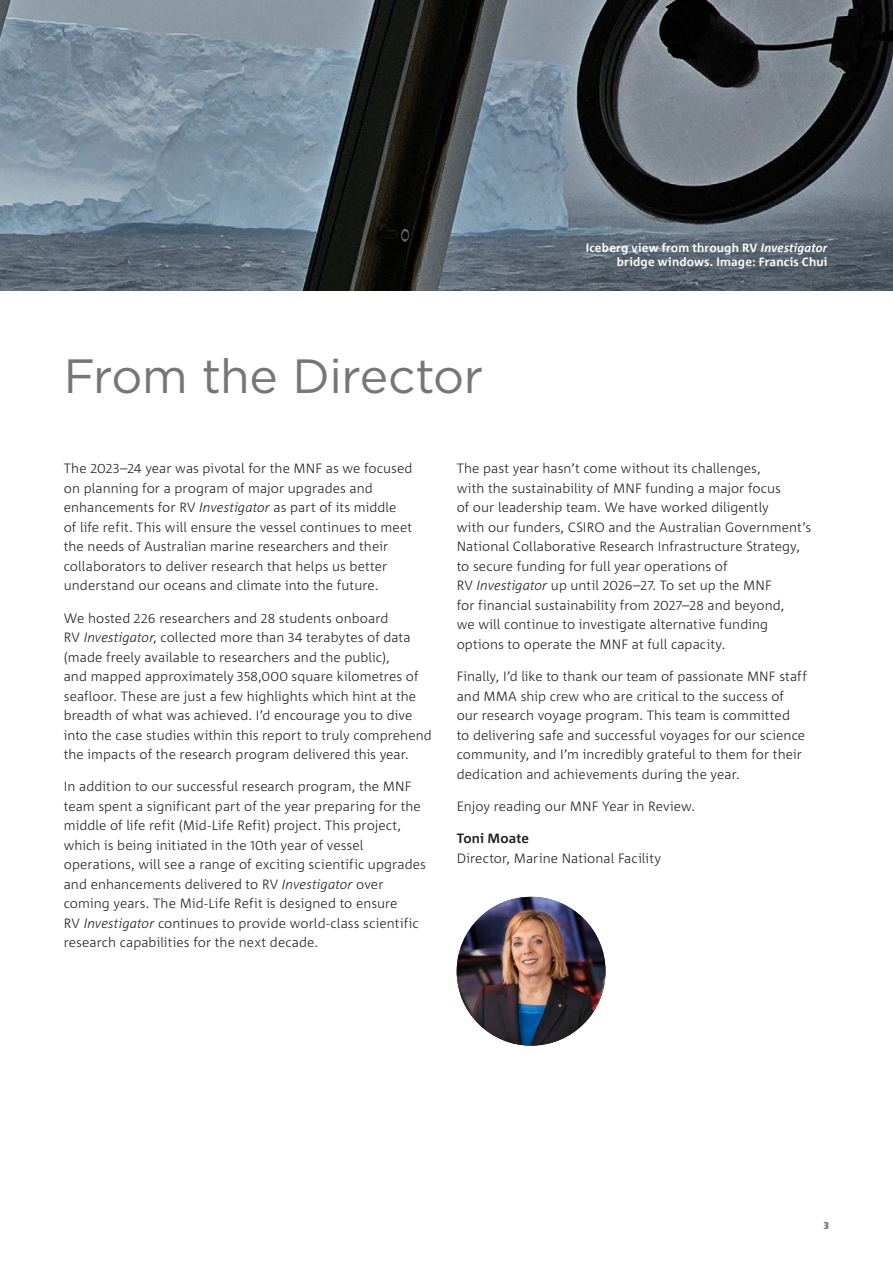
<style>
.page{position:relative;width:893px;height:1263px;background:#fff}
.page>*{position:absolute;margin:0;border:0;box-sizing:border-box;transform-origin:0 0}
.H1_Page_Title_A4{font:48px "Gotham";letter-spacing:-.01em;color:#757679}
.Body_Copy{font:300 13.5px/19.5px "Corpid C1";letter-spacing:.005em;color:#231f20}
.t1{font:700 12px/14.2px "Corpid C1";letter-spacing:.015em;color:#fff;text-align:right}
.t2{font:800 10.5px "Corpid C1";color:#757679}
.s1{font-style:italic}
.s2{font-weight:700}
</style>
<div class="page">
<img style="left:0;top:0;width:893px;height:291px">
<img style="left:457px;top:897px;width:148px;height:149px;border-radius:74px">
<h1 class="H1_Page_Title_A4" style="left:64px;top:345px;width:421px">From the Director</h1>
<p class="t1" style="left:586px;top:240px;width:243px">Iceberg view from through RV <span class="s1">Investigator </span>bridge windows. Image: Francis Chui</p>
<p class="Body_Copy" style="left:64px;top:458px;width:350px">The 2023–24 year was pivotal for the MNF as we focused on planning for a program of major upgrades and enhancements for RV <span class="s1">Investigator</span> as part of its middle<br>of life refit. This will ensure the vessel continues to meet the needs of Australian marine researchers and their collaborators to deliver research that helps us better understand our oceans and climate into the future.</p>
<p class="Body_Copy" style="left:64px;top:608px;width:370px">We hosted 226 researchers and 28 students onboard<br>RV <span class="s1">Investigator</span>, collected more than 34 terabytes of data (made freely available to researchers and the public),<br>and mapped approximately 358,000 square kilometres of seafloor. These are just a few highlights which hint at the breadth of what was achieved. I’d encourage you to dive into the case studies within this report to truly comprehend the impacts of the research program delivered this year.</p>
<p class="Body_Copy" style="left:64px;top:776px;width:364px">In addition to our successful research program, the MNF team spent a significant part of the year preparing for the middle of life refit (Mid-Life Refit) project. This project, which is being initiated in the 10th year of vessel operations, will see a range of exciting scientific upgrades and enhancements delivered to RV <span class="s1">Investigator</span> over coming years. The Mid-Life Refit is designed to ensure<br>RV <span class="s1">Investigator</span> continues to provide world-class scientific research capabilities for the next decade.</p>
<p class="Body_Copy" style="left:457px;top:458px;width:356px">The past year hasn’t come without its challenges,<br>with the sustainability of MNF funding a major focus<br>of our leadership team. We have worked diligently<br>with our funders, CSIRO and the Australian Government’s National Collaborative Research Infrastructure Strategy, to secure funding for full year operations of<br>RV <span class="s1">Investigator</span> up until 2026–27. To set up the MNF<br>for financial sustainability from 2027–28 and beyond,<br>we will continue to investigate alternative funding options to operate the MNF at full capacity.</p>
<p class="Body_Copy" style="left:457px;top:666px;width:352px">Finally, I’d like to thank our team of passionate MNF staff and MMA ship crew who are critical to the success of our research voyage program. This team is committed<br>to delivering safe and successful voyages for our science community, and I’m incredibly grateful to them for their dedication and achievements during the year.</p>
<p class="Body_Copy" style="left:457px;top:796px;width:240px">Enjoy reading our MNF Year in Review.</p>
<p class="Body_Copy" style="left:457px;top:828px;width:206px"><span class="s2">Toni Moate<br></span>Director, Marine National Facility</p>
<p class="t2" style="left:824px;top:1218px;width:7px">3</p>
</div>
